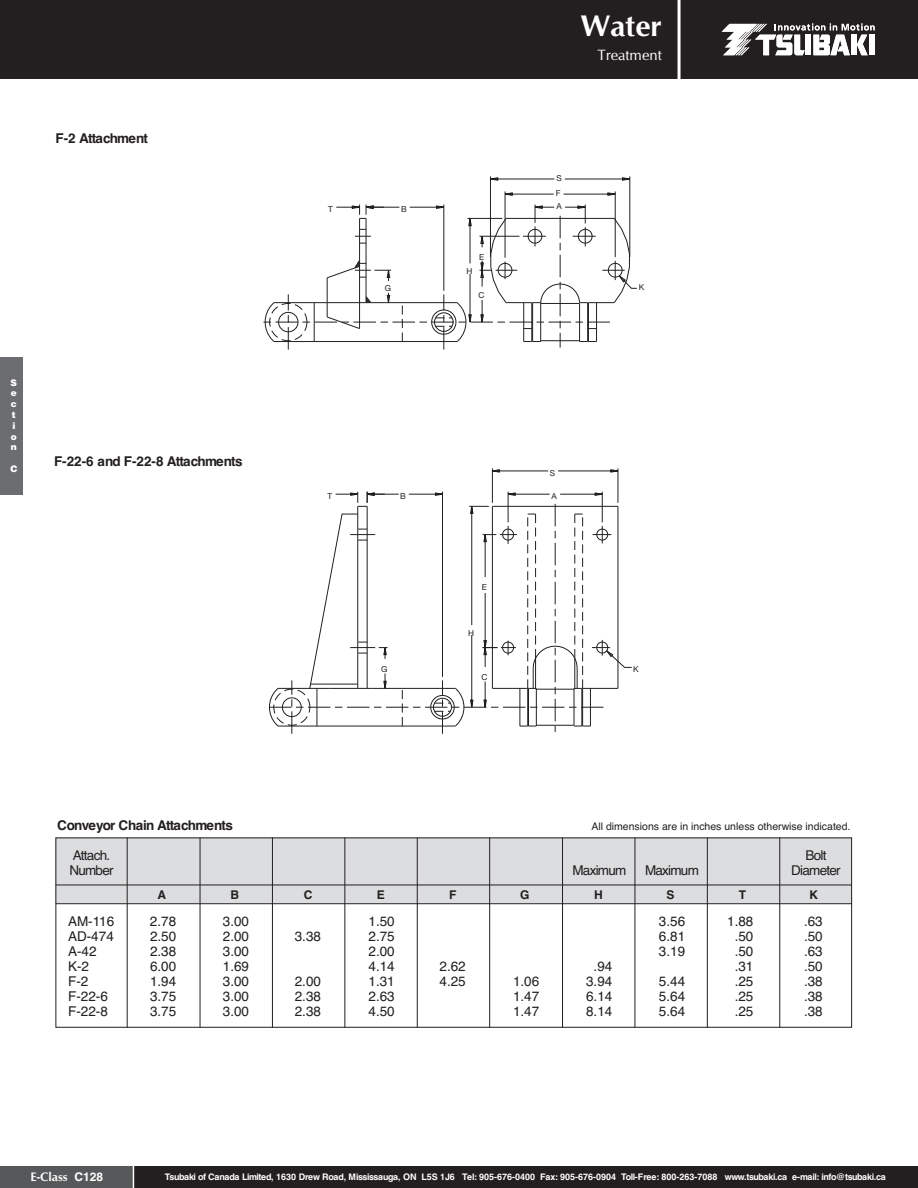
<style>
.page{position:relative;width:918px;height:1188px;background:#fff}
.page>*{position:absolute;margin:0;border:0;box-sizing:border-box;transform-origin:0 0}
.t1{font:700 30px "CG Omega";color:#fff}
.t2{font:15px "CG Omega";color:#fff}
.t3{font:13.5px "Helvetica";color:#231f20}
.t4{font:700 13.5px "Helvetica";letter-spacing:-.055em;color:#231f20}
.t5{font:13.5px "Helvetica";letter-spacing:-.055em;color:#231f20}
.t6{font:700 12.3px "CG Omega";color:#fff}
.t7{font:700 12px "Helvetica";color:#231f20}
.t8{font:10.5px "Helvetica";color:#231f20}
.t9{font:700 9px "Helvetica";letter-spacing:-.055em;color:#fff}
.t10{font:900 9px/10.8px "Helvetica";color:#fff}
.t11{font:8.25px/15.1px "Helvetica Neue";color:#231f20}
.s1{font-family:"Helvetica";font-size:12px}
</style>
<div class="page">
<div style="left:0;top:1166px;width:133px;height:22px;background:#57585a"></div>
<div style="left:134px;top:1166px;width:784px;height:22px;background:#231f20"></div>
<div style="left:0;top:0;width:918px;height:79px;background:#231f20"></div>
<hr style="left:678px;top:0;width:3px;height:95px;background:#fff">
<div style="left:0;top:357px;width:23px;height:138px;background:#6c6d70"></div>
<svg style="left:722px;top:24px;width:153px;height:31px"></svg>
<hr style="left:629px;top:176px;width:1px;height:81px;background:#231f20">
<hr style="left:490px;top:176px;width:1px;height:81px;background:#231f20">
<svg style="left:564px;top:177px;width:67px;height:4px"></svg>
<svg style="left:491px;top:177px;width:64px;height:4px"></svg>
<hr style="left:615px;top:192px;width:1px;height:65px;background:#231f20">
<hr style="left:505px;top:192px;width:1px;height:66px;background:#231f20">
<svg style="left:563px;top:192px;width:53px;height:4px"></svg>
<svg style="left:504px;top:192px;width:50px;height:4px"></svg>
<svg style="left:263px;top:205px;width:374px;height:145px"></svg>
<hr style="left:618px;top:468px;width:1px;height:35px;background:#231f20">
<hr style="left:492px;top:468px;width:1px;height:35px;background:#231f20">
<svg style="left:558px;top:469px;width:61px;height:4px"></svg>
<svg style="left:491px;top:469px;width:57px;height:4px"></svg>
<svg style="left:264px;top:492px;width:368px;height:242px"></svg>
<div style="left:56px;top:838px;width:796px;height:65px;background:#dcdddf"></div>
<hr style="left:127px;top:838px;width:1px;height:190px;background:#231f20">
<hr style="left:200px;top:838px;width:1px;height:190px;background:#231f20">
<hr style="left:272px;top:838px;width:1px;height:190px;background:#231f20">
<hr style="left:344px;top:838px;width:1px;height:190px;background:#231f20">
<hr style="left:417px;top:838px;width:1px;height:190px;background:#231f20">
<hr style="left:489px;top:838px;width:1px;height:190px;background:#231f20">
<hr style="left:562px;top:838px;width:1px;height:190px;background:#231f20">
<hr style="left:635px;top:838px;width:1px;height:190px;background:#231f20">
<hr style="left:707px;top:838px;width:1px;height:190px;background:#231f20">
<hr style="left:779px;top:838px;width:1px;height:190px;background:#231f20">
<hr style="left:56px;top:885px;width:796px;height:1px;background:#231f20">
<hr style="left:56px;top:903px;width:796px;height:1px;background:#231f20">
<div style="left:56px;top:838px;width:796px;height:190px;border:1px solid #231f20"></div>
<p class="t4" style="left:56px;top:131px;width:94px">F-2 Attachment</p>
<p class="t10" style="left:11px;top:377px;width:8px">S e c t i o n</p>
<p class="t10" style="left:10px;top:463px;width:9px">C</p>
<p class="t4" style="left:54px;top:454px;width:190px">F-22-6 and F-22-8 Attachments</p>
<p class="t11" style="left:328px;top:202px;width:6px">T</p>
<p class="t11" style="left:401px;top:202px;width:7px">B</p>
<p class="t11" style="left:385px;top:281px;width:8px">G</p>
<p class="t11" style="left:479px;top:249px;width:7px">E</p>
<p class="t11" style="left:467px;top:263px;width:7px">H</p>
<p class="t11" style="left:479px;top:288px;width:7px">C</p>
<h1 class="t1" style="left:581px;top:8px;width:83px">Water</h1>
<p class="t2" style="left:597px;top:46px;width:66px">Treatment</p>
<p class="t11" style="left:556px;top:170px;width:8px">S<br>F</p>
<p class="t11" style="left:556px;top:199px;width:7px">A</p>
<p class="t11" style="left:639px;top:280px;width:7px">K</p>
<p class="t11" style="left:550px;top:465px;width:7px">S</p>
<p class="t11" style="left:400px;top:488px;width:7px">B</p>
<p class="t11" style="left:327px;top:488px;width:6px">T</p>
<p class="t11" style="left:551px;top:488px;width:7px">A</p>
<p class="t11" style="left:381px;top:661px;width:8px">G</p>
<p class="t11" style="left:482px;top:579px;width:7px">E</p>
<p class="t11" style="left:468px;top:626px;width:7px">H</p>
<p class="t11" style="left:481px;top:669px;width:7px">C</p>
<p class="t11" style="left:633px;top:661px;width:7px">K</p>
<p class="t4" style="left:57px;top:817px;width:177px">Conveyor Chain Attachments</p>
<p class="t8" style="left:591px;top:820px;width:261px">All dimensions are in inches unless otherwise indicated.</p>
<p class="t3" style="left:73px;top:848px;width:39px">Attach.</p>
<p class="t3" style="left:805px;top:848px;width:22px">Bolt</p>
<p class="t3" style="left:69px;top:863px;width:46px">Number</p>
<p class="t5" style="left:572px;top:863px;width:55px">Maximum</p>
<p class="t5" style="left:645px;top:863px;width:55px">Maximum</p>
<p class="t5" style="left:791px;top:863px;width:51px">Diameter</p>
<p class="t7" style="left:158px;top:888px;width:10px">A</p>
<p class="t7" style="left:230px;top:888px;width:10px">B</p>
<p class="t7" style="left:304px;top:888px;width:10px">C</p>
<p class="t7" style="left:377px;top:888px;width:10px">E</p>
<p class="t7" style="left:449px;top:888px;width:9px">F</p>
<p class="t7" style="left:520px;top:888px;width:11px">G</p>
<p class="t7" style="left:594px;top:888px;width:10px">H</p>
<p class="t7" style="left:666px;top:888px;width:10px">S</p>
<p class="t7" style="left:739px;top:888px;width:9px">T</p>
<p class="t7" style="left:809px;top:888px;width:10px">K</p>
<p class="t3" style="left:68px;top:913px;width:48px">AM-116</p>
<p class="t3" style="left:150px;top:913px;width:28px">2.78</p>
<p class="t3" style="left:223px;top:913px;width:28px">3.00</p>
<p class="t3" style="left:369px;top:913px;width:28px">1.50</p>
<p class="t3" style="left:659px;top:913px;width:28px">3.56</p>
<p class="t3" style="left:727px;top:913px;width:28px">1.88</p>
<p class="t3" style="left:804px;top:913px;width:20px">.63</p>
<p class="t3" style="left:68px;top:928px;width:47px">AD-474</p>
<p class="t3" style="left:150px;top:928px;width:28px">2.50</p>
<p class="t3" style="left:223px;top:928px;width:28px">2.00</p>
<p class="t3" style="left:295px;top:928px;width:28px">3.38</p>
<p class="t3" style="left:369px;top:928px;width:28px">2.75</p>
<p class="t3" style="left:659px;top:928px;width:28px">6.81</p>
<p class="t3" style="left:735px;top:928px;width:20px">.50</p>
<p class="t3" style="left:804px;top:928px;width:20px">.50</p>
<p class="t3" style="left:68px;top:943px;width:30px">A-42</p>
<p class="t3" style="left:150px;top:943px;width:28px">2.38</p>
<p class="t3" style="left:223px;top:943px;width:28px">3.00</p>
<p class="t3" style="left:369px;top:943px;width:28px">2.00</p>
<p class="t3" style="left:659px;top:943px;width:28px">3.19</p>
<p class="t3" style="left:735px;top:943px;width:20px">.50</p>
<p class="t3" style="left:804px;top:943px;width:20px">.63</p>
<p class="t3" style="left:68px;top:958px;width:23px">K-2</p>
<p class="t3" style="left:150px;top:958px;width:28px">6.00</p>
<p class="t3" style="left:223px;top:958px;width:28px">1.69</p>
<p class="t3" style="left:369px;top:958px;width:28px">4.14</p>
<p class="t3" style="left:440px;top:958px;width:28px">2.62</p>
<p class="t3" style="left:594px;top:958px;width:20px">.94</p>
<p class="t3" style="left:735px;top:958px;width:20px">.31</p>
<p class="t3" style="left:804px;top:958px;width:20px">.50</p>
<p class="t3" style="left:68px;top:973px;width:22px">F-2</p>
<p class="t3" style="left:150px;top:973px;width:28px">1.94</p>
<p class="t3" style="left:223px;top:973px;width:28px">3.00</p>
<p class="t3" style="left:295px;top:973px;width:28px">2.00</p>
<p class="t3" style="left:369px;top:973px;width:28px">1.31</p>
<p class="t3" style="left:440px;top:973px;width:28px">4.25</p>
<p class="t3" style="left:513px;top:973px;width:28px">1.06</p>
<p class="t3" style="left:586px;top:973px;width:28px">3.94</p>
<p class="t3" style="left:659px;top:973px;width:28px">5.44</p>
<p class="t3" style="left:735px;top:973px;width:20px">.25</p>
<p class="t3" style="left:804px;top:973px;width:20px">.38</p>
<p class="t3" style="left:68px;top:988px;width:41px">F-22-6</p>
<p class="t3" style="left:150px;top:988px;width:28px">3.75</p>
<p class="t3" style="left:223px;top:988px;width:28px">3.00</p>
<p class="t3" style="left:295px;top:988px;width:28px">2.38</p>
<p class="t3" style="left:369px;top:988px;width:28px">2.63</p>
<p class="t3" style="left:513px;top:988px;width:28px">1.47</p>
<p class="t3" style="left:586px;top:988px;width:28px">6.14</p>
<p class="t3" style="left:659px;top:988px;width:28px">5.64</p>
<p class="t3" style="left:735px;top:988px;width:20px">.25</p>
<p class="t3" style="left:804px;top:988px;width:20px">.38</p>
<p class="t3" style="left:68px;top:1003px;width:41px">F-22-8</p>
<p class="t3" style="left:150px;top:1003px;width:28px">3.75</p>
<p class="t3" style="left:223px;top:1003px;width:28px">3.00</p>
<p class="t3" style="left:295px;top:1003px;width:28px">2.38</p>
<p class="t3" style="left:369px;top:1003px;width:28px">4.50</p>
<p class="t3" style="left:513px;top:1003px;width:28px">1.47</p>
<p class="t3" style="left:586px;top:1003px;width:28px">8.14</p>
<p class="t3" style="left:659px;top:1003px;width:28px">5.64</p>
<p class="t3" style="left:735px;top:1003px;width:20px">.25</p>
<p class="t3" style="left:804px;top:1003px;width:20px">.38</p>
<p class="t6" style="left:31px;top:1169px;width:74px">E-Class <span class="s1">C128</span></p>
<p class="t9" style="left:165px;top:1172px;width:722px">Tsubaki of Canada Limited, 1630 Drew Road, Mississauga, ON L5S 1J6 Tel: 905-676-0400 Fax: 905-676-0904 Toll-Free: 800-263-7088 www.tsubaki.ca e-mail: info@tsubaki.ca</p>
</div>
